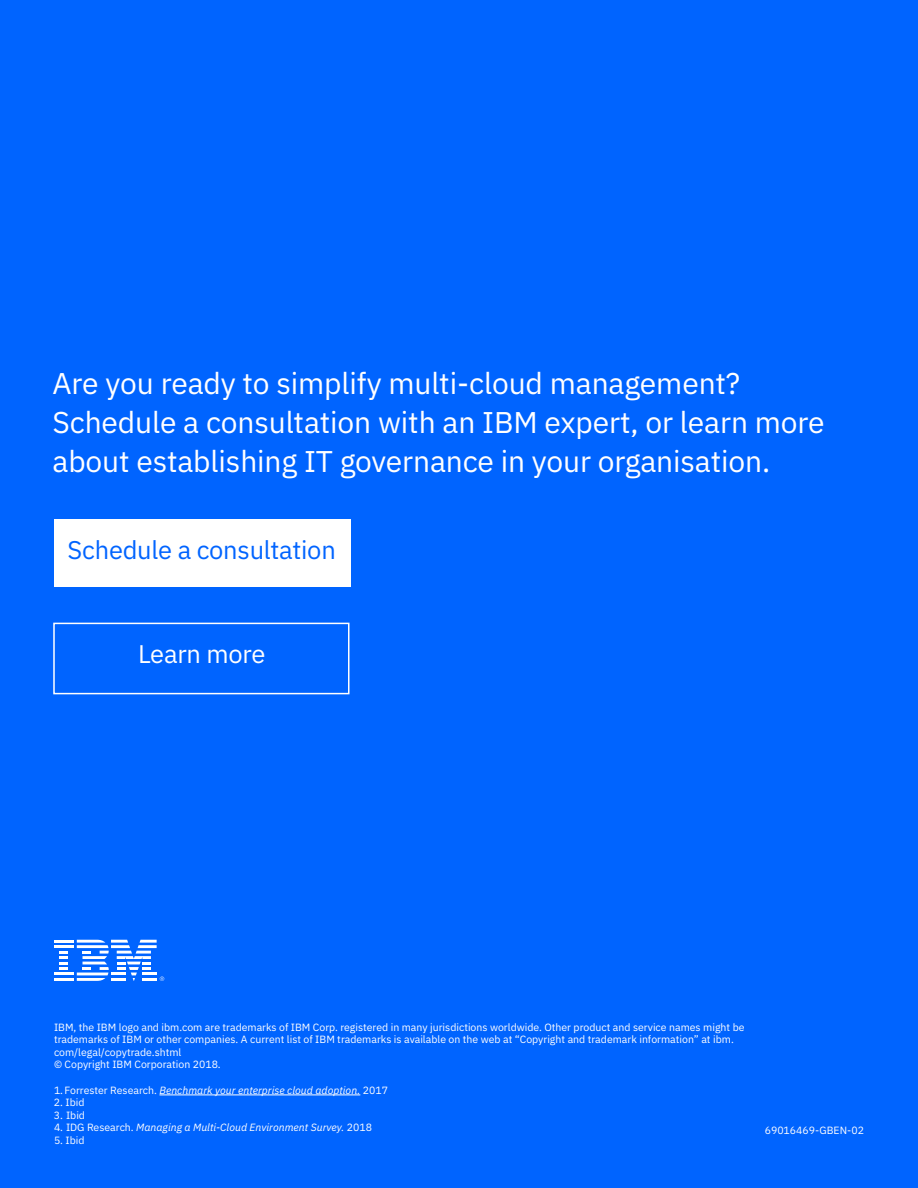
<style>
.page{position:relative;width:918px;height:1188px;background:#0064ff}
.page>*{position:absolute;margin:0;border:0;box-sizing:border-box;transform-origin:0 0}
.t1{font:30px/39px "IBM Plex Sans";letter-spacing:-.005em;color:#fff}
.t2{font:25.5px "IBM Plex Sans";letter-spacing:-.01em;color:#0064ff}
.t3{font:25.5px "IBM Plex Sans";letter-spacing:-.01em;color:#fff}
.t4{font:10.5px/12.6px "IBM Plex Sans";color:#fff}
.t5{font:italic 10.5px "IBM Plex Sans";color:#fff}
.s1{font-style:normal}
</style>
<div class="page">
<hr style="left:54px;top:940px;width:20px;height:3px;background:#fff">
<hr style="left:54px;top:945px;width:20px;height:3px;background:#fff">
<hr style="left:54px;top:973px;width:20px;height:2px;background:#fff">
<svg style="left:60px;top:951px;width:8px;height:19px"></svg>
<hr style="left:54px;top:978px;width:20px;height:3px;background:#fff">
<svg style="left:77px;top:940px;width:87px;height:41px"></svg>
<hr style="left:159px;top:1095px;width:201px;height:1px;background:#fff">
<div style="left:54px;top:519px;width:296px;height:67px;background:#fff"></div>
<div style="left:53px;top:623px;width:297px;height:71px;border:2px solid #fff"></div>
<h1 class="t1" style="left:52px;top:361px;width:774px">Are you ready to simplify multi-cloud management?<br>Schedule a consultation with an IBM expert, or learn more about establishing IT governance in your organisation.</h1>
<h2 class="t2" style="left:68px;top:531px;width:270px">Schedule a consultation</h2>
<h2 class="t3" style="left:138px;top:634px;width:129px">Learn more</h2>
<p class="t4" style="left:54px;top:1020px;width:692px">IBM, the IBM logo and ibm.com are trademarks of IBM Corp. registered in many jurisdictions worldwide. Other product and service names might be trademarks of IBM or other companies. A current list of IBM trademarks is available on the web at “Copyright and trademark information” at ibm. com/legal/copytrade.shtml<br>© Copyright IBM Corporation 2018.</p>
<p class="t5" style="left:54px;top:1082px;width:336px"><span class="s1">1.Forrester Research.</span> Benchmark your enterprise cloud adoption. <span class="s1">2017</span></p>
<p class="t4" style="left:54px;top:1095px;width:32px">2. Ibid</p>
<p class="t4" style="left:54px;top:1108px;width:33px">3. Ibid</p>
<p class="t5" style="left:54px;top:1120px;width:320px"><span class="s1">4. IDG Research.</span> Managing a Multi-Cloud Environment Survey. <span class="s1">2018</span></p>
<p class="t4" style="left:54px;top:1133px;width:32px">5. Ibid</p>
<p class="t4" style="left:765px;top:1123px;width:101px">69016469-GBEN-02</p>
</div>
